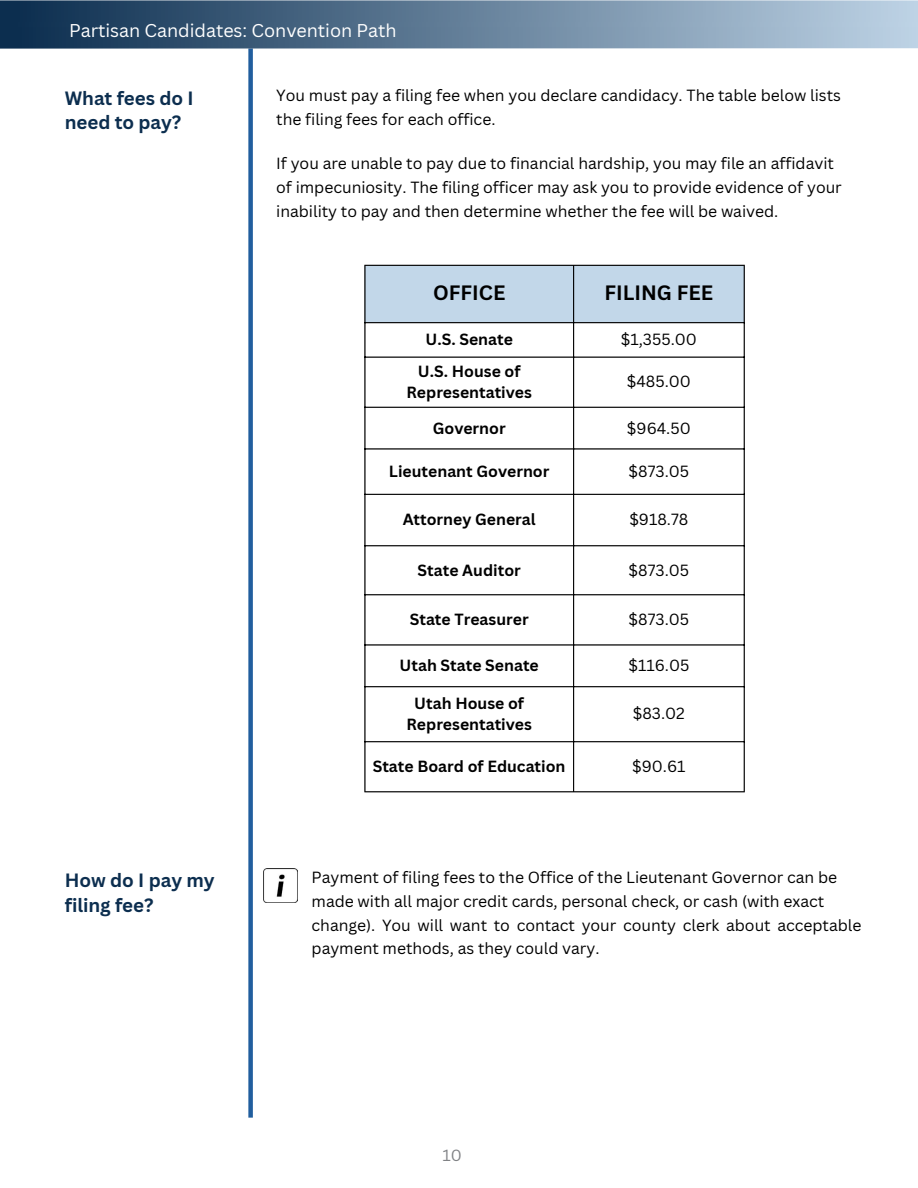
<style>
.page{position:relative;width:918px;height:1188px;background:#fff}
.page>*{position:absolute;margin:0;border:0;box-sizing:border-box;transform-origin:0 0}
.t1{font:700 20.25px "Canva Sans";color:#000}
.t2{font:700 18.75px/24.8px "Canva Sans";letter-spacing:-.005em;color:#0c2e4f}
.t3{font:18px "Canva Sans";letter-spacing:-.005em;color:#fff}
.t4{font:15.75px/23.7px "Canva Sans";letter-spacing:-.005em;color:#000}
.t5{font:700 15.75px/21.3px "Canva Sans";color:#000;text-align:center}
.t6{font:15.75px "Canva Sans";color:#808285}
</style>
<div class="page">
<div style="left:366px;top:266px;width:378px;height:56px;background:#c2d7e9"></div>
<hr style="left:364px;top:266px;width:2px;height:525px;background:#000">
<hr style="left:573px;top:266px;width:1px;height:525px;background:#000">
<hr style="left:744px;top:266px;width:1px;height:525px;background:#000">
<hr style="left:364px;top:265px;width:381px;height:1px;background:#000">
<hr style="left:364px;top:322px;width:381px;height:1px;background:#000">
<hr style="left:364px;top:357px;width:381px;height:1px;background:#000">
<hr style="left:364px;top:407px;width:381px;height:1px;background:#000">
<hr style="left:364px;top:448px;width:381px;height:2px;background:#000">
<hr style="left:364px;top:494px;width:381px;height:1px;background:#000">
<hr style="left:364px;top:545px;width:381px;height:1px;background:#000">
<hr style="left:364px;top:594px;width:381px;height:1px;background:#000">
<hr style="left:364px;top:644px;width:381px;height:2px;background:#000">
<hr style="left:364px;top:686px;width:381px;height:1px;background:#000">
<hr style="left:364px;top:741px;width:381px;height:1px;background:#000">
<hr style="left:364px;top:791px;width:381px;height:1px;background:#000">
<div style="left:248px;top:48px;width:5px;height:1070px;background:#215e9e"></div>
<img style="left:264px;top:869px;width:34px;height:34px">
<svg style="left:0;top:0;width:918px;height:49px;background:#66819a"></svg>
<p class="t3" style="left:69px;top:18px;width:329px">Partisan Candidates: Convention Path</p>
<p class="t2" style="left:65px;top:85px;width:130px">What fees do I need to pay?</p>
<p class="t4" style="left:276px;top:83px;width:566px">You must pay a filing fee when you declare candidacy. The table below lists the filing fees for each office.</p>
<p class="t4" style="left:276px;top:151px;width:567px">If you are unable to pay due to financial hardship, you may file an affidavit of impecuniosity. The filing officer may ask you to provide evidence of your inability to pay and then determine whether the fee will be waived.</p>
<p class="t1" style="left:433px;top:278px;width:74px">OFFICE</p>
<p class="t1" style="left:605px;top:278px;width:110px">FILING FEE</p>
<p class="t5" style="left:426px;top:328px;width:89px">U.S. Senate</p>
<p class="t4" style="left:621px;top:327px;width:78px">$1,355.00</p>
<p class="t5" style="left:406px;top:360px;width:127px">U.S. House of<br>Representatives</p>
<p class="t4" style="left:627px;top:369px;width:66px">$485.00</p>
<p class="t5" style="left:433px;top:417px;width:74px">Governor</p>
<p class="t4" style="left:627px;top:416px;width:65px">$964.50</p>
<p class="t5" style="left:389px;top:460px;width:162px">Lieutenant Governor</p>
<p class="t4" style="left:629px;top:459px;width:62px">$873.05</p>
<p class="t5" style="left:403px;top:509px;width:135px">Attorney General</p>
<p class="t4" style="left:629px;top:507px;width:61px">$918.78</p>
<p class="t5" style="left:418px;top:559px;width:105px">State Auditor</p>
<p class="t4" style="left:629px;top:558px;width:62px">$873.05</p>
<p class="t5" style="left:410px;top:608px;width:120px">State Treasurer</p>
<p class="t4" style="left:629px;top:607px;width:62px">$873.05</p>
<p class="t5" style="left:400px;top:655px;width:141px">Utah State Senate</p>
<p class="t4" style="left:628px;top:653px;width:62px">$116.05</p>
<p class="t5" style="left:406px;top:692px;width:127px">Utah House of<br>Representatives</p>
<p class="t4" style="left:633px;top:701px;width:54px">$83.02</p>
<p class="t5" style="left:373px;top:755px;width:194px">State Board of Education</p>
<p class="t4" style="left:632px;top:754px;width:55px">$90.61</p>
<p class="t2" style="left:65px;top:867px;width:151px">How do I pay my filing fee?</p>
<p class="t4" style="left:312px;top:865px;width:527px">Payment of filing fees to the Office of the Lieutenant Governor can be</p>
<p class="t4" style="left:312px;top:889px;width:514px">made with all major credit cards, personal check, or cash (with exact</p>
<p class="t4" style="left:312px;top:913px;width:551px">change). You will want to contact your county clerk about acceptable payment methods, as they could vary.</p>
<p class="t6" style="left:442px;top:1144px;width:21px">10</p>
</div>
